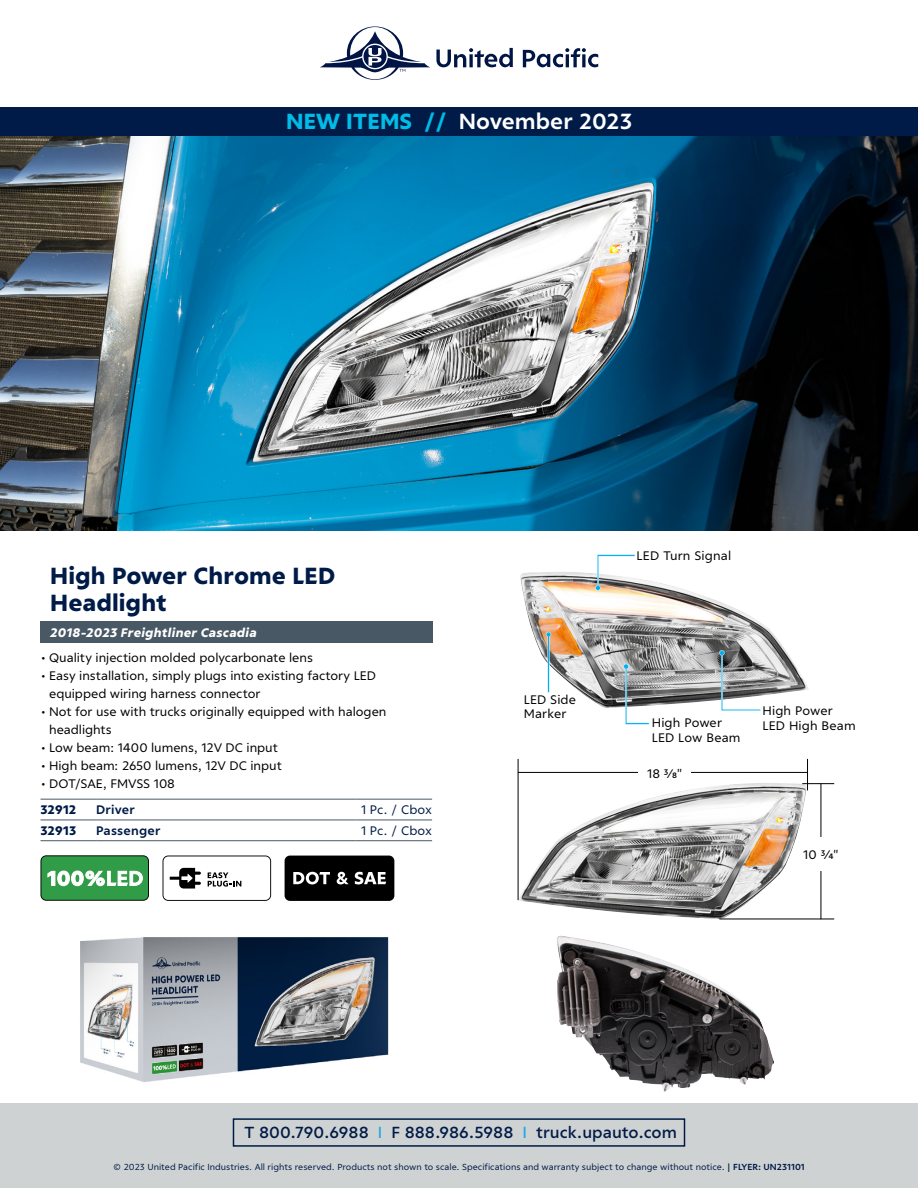
<style>
.page{position:relative;width:918px;height:1188px;background:#fff}
.page>*{position:absolute;margin:0;border:0;box-sizing:border-box;transform-origin:0 0}
.t1{font:800 24px/27px "Ricardo";color:#001b47}
.t2{font:700 22.5px "Ricardo ALT";color:#fff}
.t3{font:600 16.5px "Ricardo";color:#001b47}
.t4{font:12.75px/18px "Ricardo";letter-spacing:-.005em;color:#000}
.t5{font:italic 800 12.75px "Ricardo";letter-spacing:.015em;color:#fff}
.t6{font:12.75px "Ricardo";color:#001b47}
.t7{font:700 12.75px "Ricardo";letter-spacing:.015em;color:#001b47}
.t8{font:800 12.75px "Ricardo";color:#001b47}
.t9{font:9px "Ricardo";color:#001b47}
.s1{font-weight:800;color:#00bce7}
.s2{color:#27aae1}
.s3{font-weight:700}
</style>
<div class="page">
<div style="left:0;top:107px;width:918px;height:29px;background:#001b47"></div>
<div style="left:0;top:1103px;width:918px;height:85px;background:#cfd2d3"></div>
<svg style="left:436px;top:48px;width:77px;height:19px"></svg>
<svg style="left:523px;top:48px;width:75px;height:19px"></svg>
<svg style="left:320px;top:26px;width:110px;height:54px"></svg>
<div style="left:233px;top:1118px;width:452px;height:29px;border:2px solid #001b47"></div>
<hr style="left:40px;top:799px;width:56px;height:1px;background:#485865">
<hr style="left:96px;top:799px;width:259px;height:1px;background:#485865">
<hr style="left:355px;top:799px;width:77px;height:1px;background:#485865">
<hr style="left:40px;top:819px;width:56px;height:1px;background:#485865">
<hr style="left:96px;top:819px;width:259px;height:1px;background:#485865">
<hr style="left:355px;top:819px;width:77px;height:1px;background:#485865">
<hr style="left:40px;top:840px;width:56px;height:1px;background:#485865">
<hr style="left:96px;top:840px;width:259px;height:1px;background:#485865">
<hr style="left:355px;top:840px;width:77px;height:1px;background:#485865">
<div style="left:40px;top:621px;width:393px;height:22px;background:#485865"></div>
<img style="left:0;top:136px;width:918px;height:394px">
<svg style="left:163px;top:856px;width:108px;height:45px"></svg>
<div style="left:285px;top:856px;width:109px;height:45px;background:#000;border-radius:5px"></div>
<svg style="left:293px;top:872px;width:37px;height:12px"></svg>
<svg style="left:337px;top:872px;width:12px;height:12px"></svg>
<svg style="left:355px;top:872px;width:31px;height:12px"></svg>
<img style="left:518px;top:783px;width:290px;height:136px">
<img style="left:520px;top:572px;width:289px;height:136px">
<img style="left:80px;top:937px;width:309px;height:145px">
<svg style="left:41px;top:855px;width:108px;height:46px;background:#55a666"></svg>
<img style="left:557px;top:941px;width:189px;height:151px">
<hr style="left:802px;top:783px;width:32px;height:1px;background:#000">
<hr style="left:518px;top:772px;width:289px;height:1px;background:#000">
<hr style="left:719px;top:919px;width:115px;height:1px;background:#000">
<hr style="left:821px;top:784px;width:1px;height:135px;background:#000">
<hr style="left:807px;top:759px;width:1px;height:31px;background:#000">
<hr style="left:518px;top:759px;width:1px;height:141px;background:#000">
<div style="left:638px;top:765px;width:53px;height:16px;background:#fff"></div>
<div style="left:802px;top:837px;width:38px;height:33px;background:#fff"></div>
<svg style="left:623px;top:664px;width:26px;height:61px"></svg>
<svg style="left:719px;top:650px;width:42px;height:61px"></svg>
<svg style="left:546px;top:632px;width:5px;height:61px"></svg>
<svg style="left:595px;top:554px;width:40px;height:37px"></svg>
<h2 class="t2" style="left:286px;top:108px;width:348px"><span class="s1">NEW ITEMS //</span> November 2023</h2>
<h1 class="t1" style="left:50px;top:563px;width:287px">High Power Chrome LED<br>Headlight</h1>
<p class="t4" style="left:40px;top:649px;width:274px">• Quality injection molded polycarbonate lens</p>
<p class="t4" style="left:49px;top:667px;width:328px;text-indent:-9px">• Easy installation, simply plugs into existing factory LED equipped wiring harness connector</p>
<p class="t4" style="left:49px;top:703px;width:339px;text-indent:-9px">• Not for use with trucks originally equipped with halogen headlights</p>
<p class="t4" style="left:41px;top:739px;width:239px">• Low beam: 1400 lumens, 12V DC input</p>
<p class="t4" style="left:41px;top:757px;width:243px">• High beam: 2650 lumens, 12V DC input</p>
<p class="t4" style="left:41px;top:775px;width:136px">• DOT/SAE, FMVSS 108</p>
<p class="t8" style="left:40px;top:802px;width:37px">32912</p>
<p class="t7" style="left:96px;top:802px;width:40px">Driver</p>
<p class="t6" style="left:361px;top:802px;width:72px">1 Pc. / Cbox</p>
<p class="t8" style="left:40px;top:823px;width:37px">32913</p>
<p class="t7" style="left:96px;top:823px;width:66px">Passenger</p>
<p class="t6" style="left:361px;top:823px;width:72px">1 Pc. / Cbox</p>
<p class="t5" style="left:50px;top:625px;width:208px">2018-2023 Freightliner Cascadia</p>
<p class="t4" style="left:524px;top:692px;width:54px;line-height:14.7px">LED Side<br>Marker</p>
<p class="t4" style="left:637px;top:546px;width:96px">LED Turn Signal</p>
<p class="t4" style="left:762px;top:702px;width:72px">High Power</p>
<p class="t4" style="left:652px;top:714px;width:72px">High Power</p>
<p class="t4" style="left:762px;top:717px;width:95px">LED High Beam</p>
<p class="t4" style="left:652px;top:729px;width:90px">LED Low Beam</p>
<p class="t4" style="left:647px;top:765px;width:37px">18 3/8"</p>
<p class="t4" style="left:803px;top:845px;width:37px">10 3/4"</p>
<p class="t3" style="left:244px;top:1122px;width:434px">T 800.790.6988 <span class="s2">I</span> F 888.986.5988 <span class="s2">I</span> truck.upauto.com</p>
<p class="t9" style="left:113px;top:1162px;width:693px">© 2023 United Pacific Industries. All rights reserved. Products not shown to scale. Specifications and warranty subject to change without notice. <span class="s3">| FLYER: UN231101</span></p>
</div>
